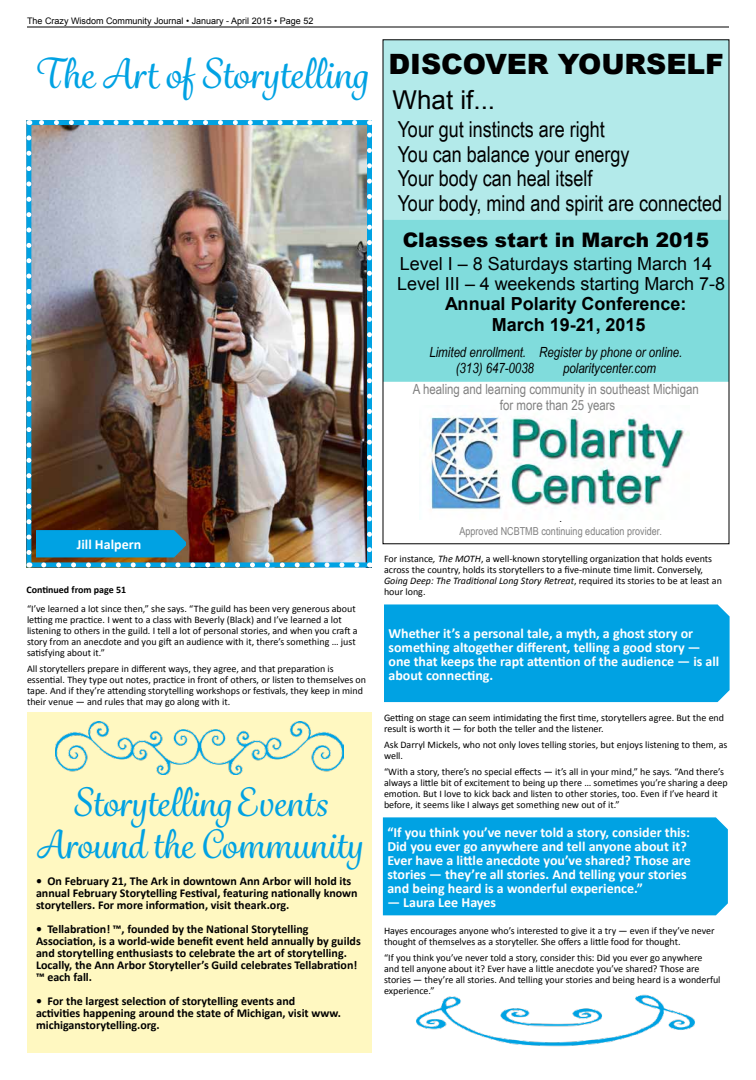
<style>
.page{position:relative;width:756px;height:1080px;background:#fff}
.page>*{position:absolute;margin:0;border:0;box-sizing:border-box;transform-origin:0 0}
.t1{font:500 40px "Grafolita Script";color:#00a2e3}
.t2{font:500 38px/41.8px "Grafolita Script";color:#00a2e3;text-align:center}
.t3{font:900 28px "Arial";letter-spacing:-.005em;color:#000}
.t4{font:26px "Arial";color:#000}
.t5{font:22px/25px "Arial Narrow";color:#000}
.t6{font:900 20px "Arial";color:#000}
.t7{font:18px/20.1px "Arial";color:#000}
.t8{font:700 18px/20.7px "Arial";color:#000;text-align:center}
.t9{font:700 14px/14px "Calibri";color:#fff}
.t10{font:italic 14px/16px "Arial Narrow";color:#000}
.t11{font:14px/15.9px "Arial Narrow";color:#818181;text-align:center}
.t12{font:700 12px/12px "Calibri";color:#000}
.t13{font:11px "Arial Narrow";color:#818181}
.t14{font:11px "Arial Narrow";color:#000}
.t15{font:10px/11px "Calibri";color:#000}
.t16{font:700 10px "Calibri";color:#000}
.t17{font:9px "Arial";color:#000}
.s1{font-style:italic}
</style>
<div class="page">
<hr style="left:27px;top:26px;width:702px;height:2px;background:#000">
<div style="left:27px;top:713px;width:345px;height:340px;background:#fff8c1"></div>
<div style="left:384px;top:604px;width:346px;height:98px;background:#00a2e3"></div>
<div style="left:383px;top:817px;width:345px;height:98px;background:#00a2e3"></div>
<img style="left:26px;top:120px;width:346px;height:447px">
<img style="left:56px;top:722px;width:288px;height:53px">
<img style="left:416px;top:994px;width:279px;height:53px">
<div style="left:384px;top:41px;width:344px;height:179px;background:#b3eaea"></div>
<div style="left:384px;top:220px;width:344px;height:162px;background:#80dcdc"></div>
<img style="left:429px;top:416px;width:260px;height:94px">
<p class="t17" style="left:27px;top:14px;width:288px">The Crazy Wisdom Community Journal • January - April 2015 • Page 52</p>
<h1 class="t1" style="left:33px;top:48px;width:337px">The Art of Storytelling</h1>
<h3 class="t3" style="left:388px;top:48px;width:337px">DISCOVER YOURSELF</h3>
<h3 class="t4" style="left:393px;top:90px;width:104px">What if...</h3>
<h3 class="t5" style="left:398px;top:118px;width:326px">Your gut instincts are right<br>You can balance your energy<br>Your body can heal itself<br>Your body, mind and spirit are connected</h3>
<h3 class="t6" style="left:403px;top:229px;width:308px">Classes start in March 2015</h3>
<h3 class="t7" style="left:397px;top:255px;width:330px">Level I – 8 Saturdays starting March 14<br>Level III – 4 weekends starting March 7-8</h3>
<h3 class="t8" style="left:445px;top:295px;width:243px">Annual Polarity Conference:<br>March 19-21, 2015</h3>
<h3 class="t10" style="left:456px;top:346px;width:228px;text-indent:-26px">Limited enrollment. Register by phone or online. (313) 647-0038</h3>
<h3 class="t10" style="left:563px;top:362px;width:94px">polaritycenter.com</h3>
<h3 class="t11" style="left:413px;top:383px;width:288px">A healing and learning community in southeast Michigan for more than 25 years</h3>
<h3 class="t9" style="left:77px;top:537px;width:66px">Jill Halpern</h3>
<p class="t16" style="left:26px;top:583px;width:101px">Continued from page 51</p>
<p class="t15" style="left:27px;top:604px;width:332px">“I’ve learned a lot since then,” she says. “The guild has been very generous about letting me practice. I went to a class with Beverly (Black) and I’ve learned a lot listening to others in the guild. I tell a lot of personal stories, and when you craft a story from an anecdote and you gift an audience with it, there’s something … just satisfying about it.”</p>
<p class="t15" style="left:27px;top:664px;width:341px">All storytellers prepare in different ways, they agree, and that preparation is essential. They type out notes, practice in front of others, or listen to themselves on tape. And if they’re attending storytelling workshops or festivals, they keep in mind their venue — and rules that may go along with it.</p>
<h2 class="t2" style="left:36px;top:783px;width:328px">Storytelling Events<br>Around the Community</h2>
<p class="t12" style="left:36px;top:875px;width:323px">• On February 21, The Ark in downtown Ann Arbor will hold its annual February Storytelling Festival, featuring nationally known storytellers. For more information, visit theark.org.</p>
<p class="t12" style="left:36px;top:923px;width:326px">• Tellabration! ™, founded by the National Storytelling Association, is a world-wide benefit event held annually by guilds and storytelling enthusiasts to celebrate the art of storytelling.<br>Locally, the Ann Arbor Storyteller’s Guild celebrates Tellabration! ™ each fall.</p>
<p class="t12" style="left:36px;top:995px;width:306px">• For the largest selection of storytelling events and activities happening around the state of Michigan, visit www. michiganstorytelling.org.</p>
<p class="t14" style="left:560px;top:514px;width:4px">.</p>
<p class="t13" style="left:460px;top:527px;width:204px">Approved NCBTMB continuing education provider.</p>
<p class="t15" style="left:384px;top:553px;width:339px">For instance<span class="s1">, The MOTH</span>, a well-known storytelling organization that holds events across the country, holds its storytellers to a five-minute time limit. Conversely, <span class="s1">Going Deep: The Traditional Long Story Retreat</span>, required its stories to be at least an hour long.</p>
<h3 class="t9" style="left:388px;top:626px;width:332px">Whether it’s a personal tale, a myth, a ghost story or something altogether different, telling a good story — one that keeps the rapt attention of the audience — is all about connecting.</h3>
<p class="t15" style="left:384px;top:712px;width:342px">Getting on stage can seem intimidating the first time, storytellers agree. But the end result is worth it — for both the teller and the listener.</p>
<p class="t15" style="left:384px;top:739px;width:345px">Ask Darryl Mickels, who not only loves telling stories, but enjoys listening to them, as well.</p>
<p class="t15" style="left:384px;top:766px;width:345px">“With a story, there’s no special effects — it’s all in your mind,” he says. “And there’s always a little bit of excitement to being up there … sometimes you’re sharing a deep emotion. But I love to kick back and listen to other stories, too. Even if I’ve heard it before, it seems like I always get something new out of it.”</p>
<p class="t9" style="left:387px;top:825px;width:305px">“If you think you’ve never told a story, consider this:<br>Did you ever go anywhere and tell anyone about it?<br>Ever have a little anecdote you’ve shared? Those are stories — they’re all stories. And telling your stories and being heard is a wonderful experience.”</p>
<h3 class="t9" style="left:387px;top:895px;width:110px">— Laura Lee Hayes</h3>
<p class="t15" style="left:384px;top:925px;width:332px">Hayes encourages anyone who’s interested to give it a try — even if they’ve never thought of themselves as a storyteller. She offers a little food for thought.</p>
<p class="t15" style="left:384px;top:952px;width:338px">“If you think you’ve never told a story, consider this: Did you ever go anywhere<br>and tell anyone about it? Ever have a little anecdote you’ve shared? Those are stories — they’re all stories. And telling your stories and being heard is a wonderful experience.”</p>
</div>
